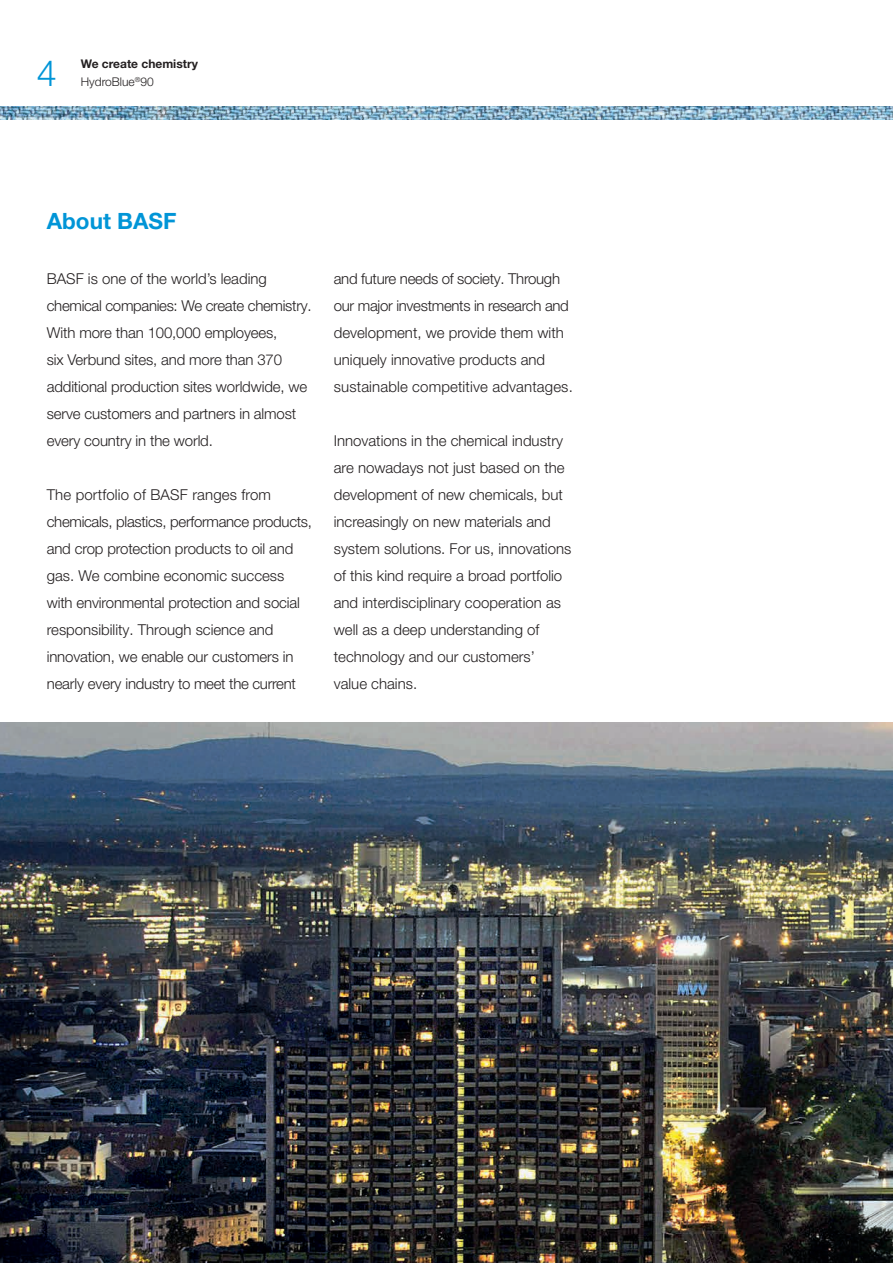
<style>
.page{position:relative;width:893px;height:1263px;background:#fff}
.page>*{position:absolute;margin:0;border:0;box-sizing:border-box;transform-origin:0 0}
.t1{font:300 36px "Helvetica Neue LT Pro";color:#0195d7}
.t2{font:700 22.5px "Helvetica Neue LT Pro";color:#0195d7}
.t3{font:300 15px/27px "Helvetica Neue LT Pro";color:#231f20}
.t4{font:700 12px/18px "Helvetica Neue LT Pro";color:#231f20}
.s1{font-weight:300}
</style>
<div class="page">
<img style="left:0;top:723px;width:893px;height:540px">
<img style="left:0;top:106px;width:892px;height:13px">
<svg style="left:892px;top:106px;width:1px;height:13px"></svg>
<h1 class="t1" style="left:37px;top:51px;width:22px">4</h1>
<p class="t4" style="left:81px;top:54px;width:119px">We create chemistry<br><span class="s1">HydroBlue</span><sup>®</sup><span class="s1">90</span></p>
<h2 class="t2" style="left:47px;top:207px;width:131px">About BASF</h2>
<p class="t3" style="left:47px;top:264px;width:263px">BASF is one of the world’s leading chemical companies: We create chemistry.<br>With more than 100,000 employees,<br>six Verbund sites, and more than 370 additional production sites worldwide, we serve customers and partners in almost every country in the world.</p>
<p class="t3" style="left:47px;top:480px;width:267px">The portfolio of BASF ranges from chemicals, plastics, performance products, and crop protection products to oil and gas. We combine economic success with environmental protection and social responsibility. Through science and innovation, we enable our customers in nearly every industry to meet the current</p>
<p class="t3" style="left:334px;top:264px;width:238px">and future needs of society. Through our major investments in research and development, we provide them with uniquely innovative products and sustainable competitive advantages.</p>
<p class="t3" style="left:334px;top:426px;width:239px">Innovations in the chemical industry are nowadays not just based on the development of new chemicals, but increasingly on new materials and system solutions. For us, innovations of this kind require a broad portfolio and interdisciplinary cooperation as well as a deep understanding of technology and our customers’ value chains.</p>
</div>
